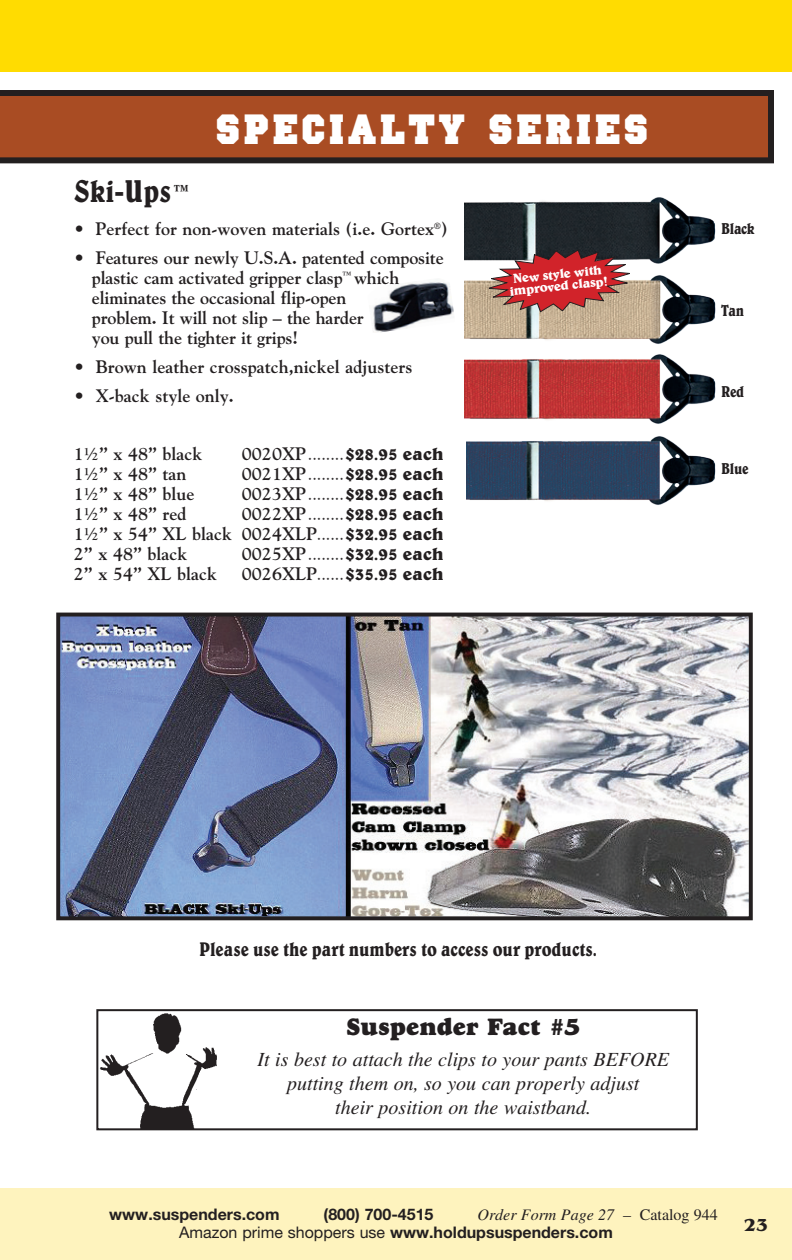
<style>
.page{position:relative;width:792px;height:1260px;background:#fff}
.page>*{position:absolute;margin:0;border:0;box-sizing:border-box;transform-origin:0 0}
.t1{font:44px "Ivy League Solid";letter-spacing:.075em;color:#fff}
.t2{font:condensed 32px "Belwe BT";color:#231f20}
.t3{font:24px "Goudy Heavyface";color:#231f20}
.t4{font:italic 20px/24px "Times";color:#231f20;text-align:center}
.t5{font:condensed 20px "Belwe BT";color:#231f20}
.t6{font:700 18px/20px "Goudy";letter-spacing:-.01em;color:#231f20}
.t7{font:700 18px "Belwe BT";color:#231f20}
.t8{font:700 18px "Benguiat IT Cby BT";color:#231f20}
.t9{font:700 16px "Helvetica Neue";color:#231f20}
.t10{font:italic 16px "Times";color:#231f20}
.t11{font:condensed 16px "Belwe BT";letter-spacing:-.02em;color:#231f20}
.t12{font:700 13.2px/12px "Belwe BT";color:#fff;text-align:center}
.s1{font-size:24px}
.s2{font-family:"Goudy"}
.s3{font-family:"Goudy";font-weight:400}
.s4{font-weight:400}
.s5{font-family:"Belwe BT"}
.s6{font-style:normal}
</style>
<div class="page">
<div style="left:0;top:1188px;width:792px;height:72px;background:#fef3be"></div>
<div style="left:0;top:0;width:792px;height:72px;background:#ffdc01"></div>
<img style="left:372px;top:282px;width:82px;height:50px">
<svg style="left:0;top:90px;width:774px;height:73px;background:#924422"></svg>
<img style="left:464px;top:197px;width:252px;height:147px">
<img style="left:464px;top:354px;width:252px;height:70px">
<img style="left:467px;top:436px;width:249px;height:69px">
<svg style="left:485px;top:243px;width:148px;height:76px;background:#a75a56"></svg>
<img style="left:61px;top:618px;width:687px;height:297px">
<div style="left:56px;top:613px;width:697px;height:307px;border:4px solid #231f20"></div>
<div style="left:96px;top:1009px;width:602px;height:121px;border:2px solid #231f20"></div>
<img style="left:98px;top:1013px;width:130px;height:116px">
<p class="t2" style="left:74px;top:171px;width:119px">Ski-Ups<span class="s1">™</span></p>
<p class="t1" style="left:216px;top:96px;width:434px">SPECIALTY SERIES</p>
<p class="t6" style="left:74px;top:218px;width:375px">• Perfect for non-woven materials (i.e. Gortex<sup>®</sup>)</p>
<p class="t6" style="left:92px;top:247px;width:353px;text-indent:-18px">• Features our newly U.S.A. patented composite plastic cam activated gripper clasp<sup>™</sup> which eliminates the occasional flip-open<br>problem. It will not slip – the harder<br>you pull the tighter it grips!</p>
<p class="t6" style="left:74px;top:356px;width:340px">• Brown leather crosspatch,nickel adjusters</p>
<p class="t6" style="left:74px;top:385px;width:161px">• X-back style only.</p>
<p class="t6" style="left:74px;top:443px;width:130px">1½” x 48” black</p>
<p class="t7" style="left:242px;top:442px;width:203px"><span class="s2">0020XP</span><span class="s3">........</span>$28.95 each</p>
<p class="t6" style="left:74px;top:463px;width:114px">1½” x 48” tan</p>
<p class="t7" style="left:242px;top:462px;width:203px"><span class="s2">0021XP</span><span class="s3">........</span>$28.95 each</p>
<p class="t6" style="left:74px;top:483px;width:122px">1½” x 48” blue</p>
<p class="t7" style="left:242px;top:482px;width:203px"><span class="s2">0023XP</span><span class="s3">........</span>$28.95 each</p>
<p class="t6" style="left:74px;top:503px;width:114px">1½” x 48” red</p>
<p class="t7" style="left:242px;top:502px;width:203px"><span class="s2">0022XP</span><span class="s3">........</span>$28.95 each</p>
<p class="t6" style="left:74px;top:523px;width:371px">1½” x 54” XL black 0024XLP<span class="s4">......</span><span class="s5">$32.95 each</span></p>
<p class="t6" style="left:74px;top:543px;width:115px">2” x 48” black</p>
<p class="t7" style="left:242px;top:542px;width:203px"><span class="s2">0025XP</span><span class="s3">........</span>$32.95 each</p>
<p class="t6" style="left:74px;top:563px;width:145px">2” x 54” XL black</p>
<p class="t7" style="left:242px;top:562px;width:203px"><span class="s2">0026XLP</span><span class="s3">......</span>$35.95 each</p>
<p class="t12" style="left:508px;top:273px;width:101px;rotate:-6deg">New style with improved clasp!</p>
<p class="t11" style="left:721px;top:219px;width:35px">Black</p>
<p class="t11" style="left:721px;top:301px;width:25px">Tan</p>
<p class="t11" style="left:721px;top:381px;width:25px">Red</p>
<p class="t11" style="left:721px;top:458px;width:29px">Blue</p>
<p class="t5" style="left:199px;top:936px;width:399px">Please use the part numbers to access our products.</p>
<p class="t3" style="left:346px;top:1012px;width:236px">Suspender Fact #5</p>
<p class="t4" style="left:257px;top:1048px;width:413px">It is best to attach the clips to your pants BEFORE putting them on, so you can properly adjust<br>their position on the waistband.</p>
<p class="t9" style="left:109px;top:1205px;width:172px">www.suspenders.com</p>
<p class="t9" style="left:324px;top:1205px;width:111px">(800) 700-4515</p>
<p class="t10" style="left:477px;top:1206px;width:242px">Order Form Page 27 <span class="s6">– Catalog 944</span></p>
<p class="t9" style="left:179px;top:1223px;width:435px"><span class="s4">Amazon prime shoppers use</span> www.holdupsuspenders.com</p>
<p class="t8" style="left:744px;top:1214px;width:25px">23</p>
</div>
